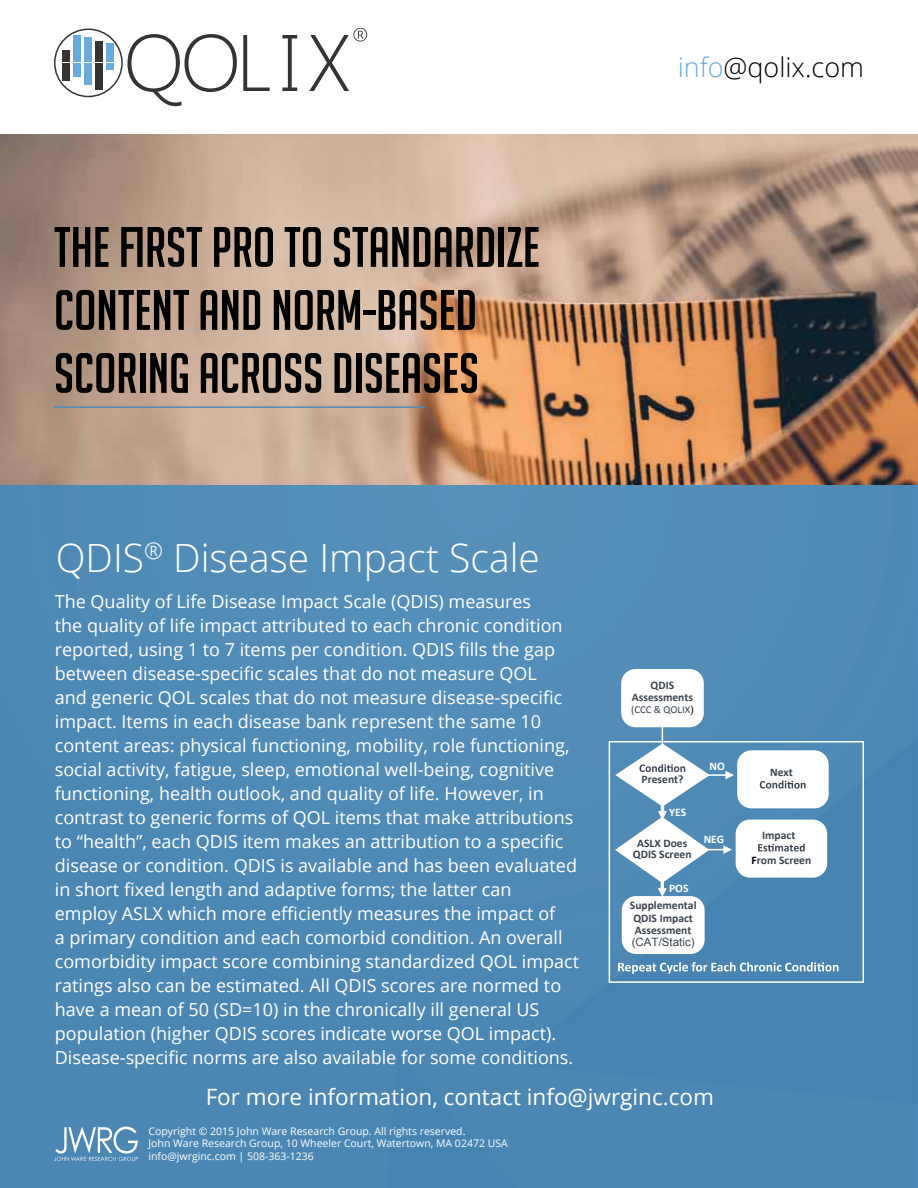
<style>
.page{position:relative;width:918px;height:1188px;background:#fff}
.page>*{position:absolute;margin:0;border:0;box-sizing:border-box;transform-origin:0 0}
.t1{font:55.5px/63px "Big Noodle Titling";color:#000}
.t2{font:300 39px "Open Sans";color:#fff}
.t3{font:300 27px "Open Sans";color:#000}
.t4{font:22.5px "Open Sans";color:#fff}
.t5{font:18px/24px "Open Sans";color:#fff}
.t6{font:700 11.55px/12.5px "Calibri";color:#3a434d;text-align:center}
.t7{font:11.55px "Arial";color:#3a434d}
.t8{font:700 11.55px "Calibri";color:#fff}
.t9{font:10.65px "Calibri";color:#3a434d}
.t10{font:10.5px/12.6px "Open Sans";color:#fff}
.s1{color:#6aabde}
.s2{font-family:"Arial";color:#000101}
.s3{color:#000101}
</style>
<div class="page">
<div style="left:0;top:485px;width:918px;height:703px;background:#4e89b5"></div>
<svg style="left:127px;top:34px;width:110px;height:72px"></svg>
<svg style="left:243px;top:35px;width:27px;height:56px"></svg>
<svg style="left:282px;top:35px;width:15px;height:56px"></svg>
<div style="left:63px;top:50px;width:7px;height:12px;background:#343433"></div>
<div style="left:74px;top:35px;width:7px;height:27px;background:#6aabde"></div>
<div style="left:84px;top:37px;width:8px;height:25px;background:#6aabde"></div>
<div style="left:95px;top:41px;width:7px;height:21px;background:#343433"></div>
<div style="left:106px;top:43px;width:8px;height:19px;background:#6aabde"></div>
<div style="left:63px;top:63px;width:7px;height:18px;background:#343433"></div>
<div style="left:74px;top:63px;width:7px;height:14px;background:#6aabde"></div>
<div style="left:84px;top:63px;width:8px;height:22px;background:#6aabde"></div>
<div style="left:95px;top:63px;width:7px;height:27px;background:#343433"></div>
<div style="left:106px;top:63px;width:8px;height:7px;background:#6aabde"></div>
<div style="left:54px;top:29px;width:69px;height:68px;border:2px solid #343433;border-radius:50%"></div>
<svg style="left:309px;top:28px;width:58px;height:63px"></svg>
<img style="left:0;top:134px;width:918px;height:351px">
<svg style="left:54px;top:1127px;width:84px;height:34px;background:#78a4c5"></svg>
<hr style="left:54px;top:406px;width:371px;height:2px;background:#508bb6">
<div style="left:609px;top:741px;width:255px;height:242px;border:2px solid #fff"></div>
<svg style="left:618px;top:962px;width:221px;height:12px;background:#7ca7c8"></svg>
<div style="left:622px;top:896px;width:83px;height:58px;background:#fff;border-radius:14px"></div>
<div style="left:737px;top:750px;width:92px;height:58px;background:#fff;border-radius:14px"></div>
<svg style="left:760px;top:781px;width:46px;height:8px"></svg>
<hr style="left:691px;top:774px;width:36px;height:2px;background:#fff">
<svg style="left:725px;top:771px;width:9px;height:8px"></svg>
<div style="left:736px;top:820px;width:91px;height:58px;background:#fff;border-radius:14px"></div>
<svg style="left:758px;top:844px;width:47px;height:8px"></svg>
<hr style="left:691px;top:849px;width:34px;height:1px;background:#fff">
<svg style="left:723px;top:845px;width:9px;height:9px"></svg>
<hr style="left:662px;top:689px;width:1px;height:107px;background:#fff">
<svg style="left:615px;top:744px;width:95px;height:155px"></svg>
<div style="left:621px;top:669px;width:83px;height:58px;background:#fff;border-radius:14px"></div>
<h1 class="t1" style="left:54px;top:216px;width:487px">THE FIRST PRO TO STANDARDIZE<br>CONTENT AND NORM-BASED<br>SCORING ACROSS DISEASES</h1>
<h3 class="t3" style="left:678px;top:49px;width:188px"><span class="s1">info</span>@qolix.com</h3>
<h2 class="t2" style="left:56px;top:531px;width:486px">QDIS<sup>®</sup> Disease Impact Scale</h2>
<p class="t5" style="left:55px;top:589px;width:526px">The Quality of Life Disease Impact Scale (QDIS) measures<br>the quality of life impact attributed to each chronic condition reported, using 1 to 7 items per condition. QDIS fills the gap between disease-specific scales that do not measure QOL<br>and generic QOL scales that do not measure disease-specific impact. Items in each disease bank represent the same 10 content areas: physical functioning, mobility, role functioning, social activity, fatigue, sleep, emotional well-being, cognitive functioning, health outlook, and quality of life. However, in contrast to generic forms of QOL items that make attributions to “health”, each QDIS item makes an attribution to a specific disease or condition. QDIS is available and has been evaluated in short fixed length and adaptive forms; the latter can<br>employ ASLX which more efficiently measures the impact of<br>a primary condition and each comorbid condition. An overall comorbidity impact score combining standardized QOL impact ratings also can be estimated. All QDIS scores are normed to have a mean of 50 (SD=10) in the chronically ill general US population (higher QDIS scores indicate worse QOL impact).<br>Disease-specific norms are also available for some conditions.</p>
<p class="t6" style="left:632px;top:678px;width:63px">QDIS<br>Assessments</p>
<p class="t9" style="left:631px;top:703px;width:64px">(CCC &amp; QOLIX<span class="s2">)</span></p>
<p class="t6" style="left:642px;top:772px;width:43px">Present?</p>
<p class="t8" style="left:709px;top:759px;width:17px">NO</p>
<p class="t8" style="left:669px;top:805px;width:19px">YES</p>
<p class="t6" style="left:633px;top:837px;width:60px;line-height:11.1px">ASLX Does<br>QDIS Screen</p>
<p class="t8" style="left:704px;top:832px;width:22px">NEG</p>
<p class="t8" style="left:669px;top:881px;width:21px">POS</p>
<p class="t6" style="left:630px;top:899px;width:68px;text-align:left">Supplemental<br>QDIS Impact<br>Assessment</p>
<p class="t7" style="left:632px;top:935px;width:64px">(CAT/Static)</p>
<p class="t6" style="left:770px;top:765px;width:24px">Next</p>
<p class="t6" style="left:751px;top:822px;width:61px;line-height:24.9px">Impact<br><span class="s3">F</span>rom Screen</p>
<p class="t4" style="left:206px;top:1082px;width:510px">For more information, contact info@jwrginc.com</p>
<p class="t10" style="left:148px;top:1124px;width:361px">Copyright © 2015 John Ware Research Group. All rights reserved.<br>John Ware Research Group, 10 Wheeler Court, Watertown, MA 02472 USA info@jwrginc.com | 508-363-1236</p>
</div>
